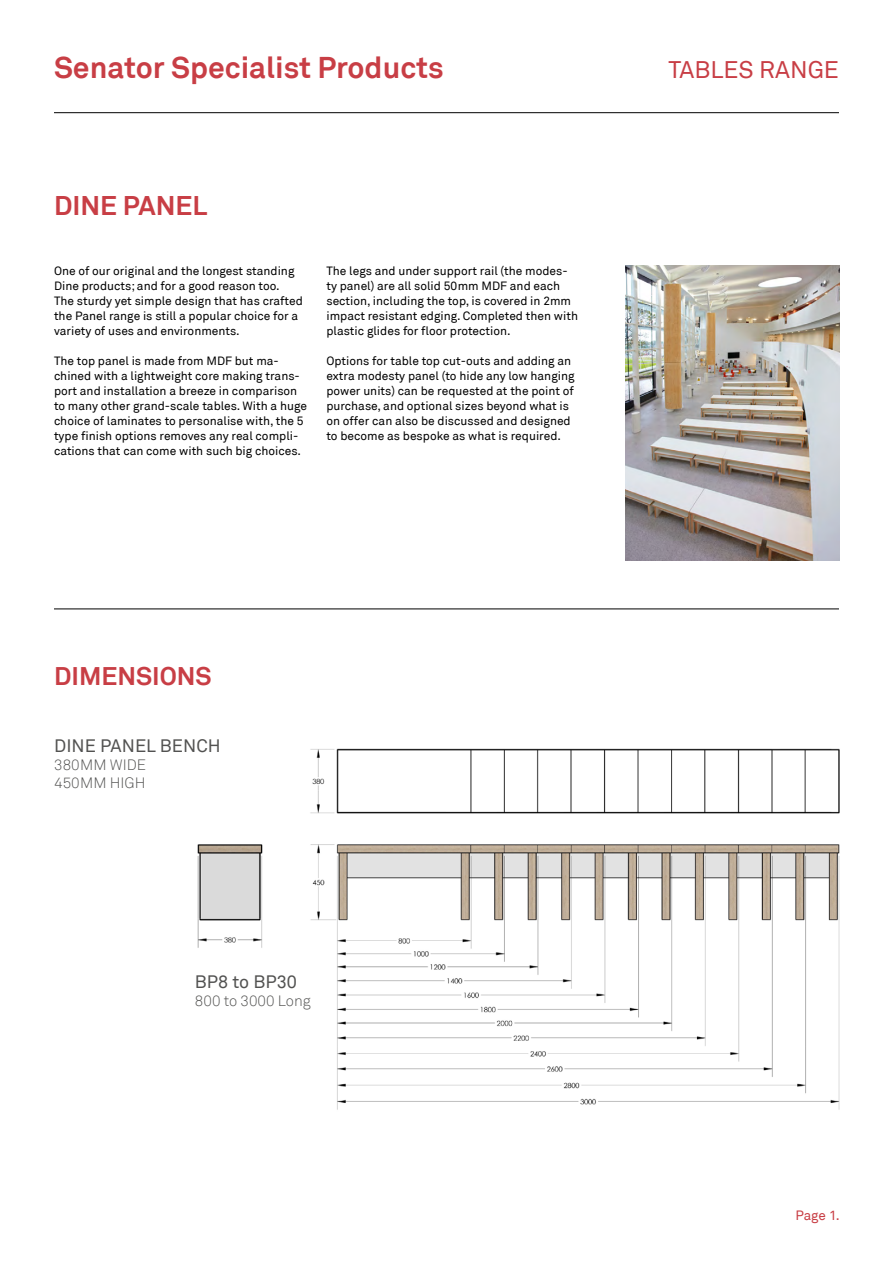
<style>
.page{position:relative;width:893px;height:1263px;background:#fff}
.page>*{position:absolute;margin:0;border:0;box-sizing:border-box;transform-origin:0 0}
.t1{font:700 30px "Akkurat";color:#c83e45}
.t2{font:700 27px "Akkurat";color:#c83e45}
.t3{font:700 25.5px "Akkurat";color:#c83e45}
.t4{font:24px "Akkurat";color:#c83e45}
.t5{font:18px "Akkurat";color:#525251}
.t6{font:300 15px/18px "Akkurat";color:#525251}
.t7{font:13.5px "Akkurat";color:#c83e45}
.t8{font:12px/15px "Akkurat";color:#000}
</style>
<div class="page">
<hr style="left:54px;top:112px;width:785px;height:1px;background:#000">
<img style="left:625px;top:266px;width:215px;height:295px">
<hr style="left:54px;top:608px;width:785px;height:1px;background:#000">
<img style="left:197px;top:748px;width:643px;height:362px">
<h1 class="t1" style="left:54px;top:48px;width:391px">Senator Specialist Products</h1>
<h3 class="t4" style="left:668px;top:56px;width:172px">TABLES RANGE</h3>
<h2 class="t2" style="left:54px;top:188px;width:155px">DINE PANEL</h2>
<p class="t8" style="left:54px;top:264px;width:250px">One of our original and the longest standing Dine products; and for a good reason too.<br>The sturdy yet simple design that has crafted the Panel range is still a popular choice for a variety of uses and environments.</p>
<p class="t8" style="left:54px;top:354px;width:255px">The top panel is made from MDF but ma&shy;chined with a lightweight core making trans&shy;port and installation a breeze in comparison to many other grand-scale tables. With a huge choice of laminates to personalise with, the 5 type finish options removes any real compli&shy;cations that can come with such big choices.</p>
<p class="t8" style="left:326px;top:264px;width:253px">The legs and under support rail (the modes&shy;ty panel) are all solid 50mm MDF and each section, including the top, is covered in 2mm impact resistant edging. Completed then with plastic glides for floor protection.</p>
<p class="t8" style="left:326px;top:354px;width:250px">Options for table top cut-outs and adding an extra modesty panel (to hide any low hanging power units) can be requested at the point of purchase, and optional sizes beyond what is on offer can also be discussed and designed to become as bespoke as what is required.</p>
<h3 class="t3" style="left:54px;top:660px;width:159px">DIMENSIONS</h3>
<h3 class="t5" style="left:54px;top:735px;width:168px">DINE PANEL BENCH</h3>
<p class="t6" style="left:54px;top:756px;width:93px">380MM WIDE<br>450MM HIGH</p>
<h3 class="t5" style="left:195px;top:971px;width:103px">BP8 to BP30</h3>
<p class="t6" style="left:195px;top:992px;width:117px">800 to 3000 Long</p>
<p class="t7" style="left:795px;top:1207px;width:46px">Page 1.</p>
</div>
